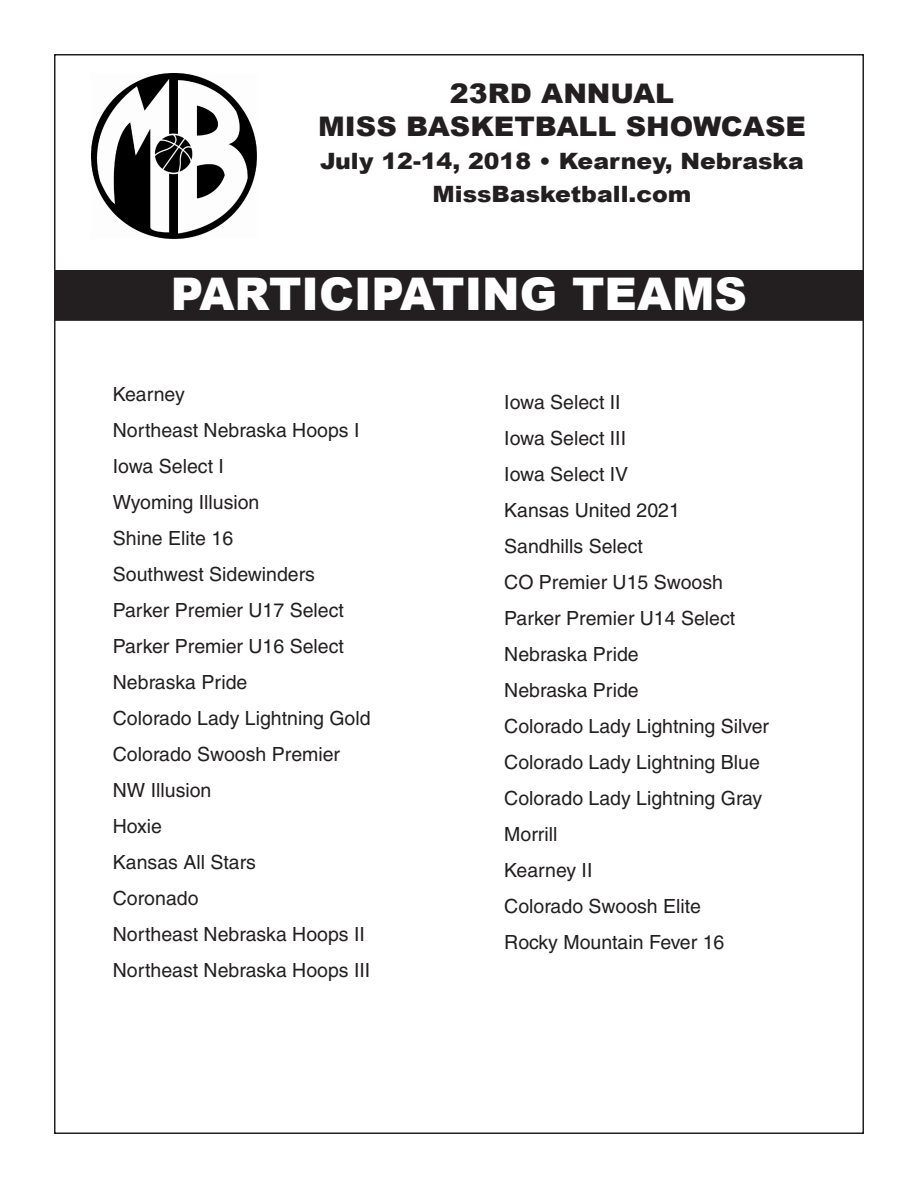
<style>
.page{position:relative;width:918px;height:1188px;background:#fff}
.page>*{position:absolute;margin:0;border:0;box-sizing:border-box;transform-origin:0 0}
.t1{font:900 45px "Arial";color:#fff}
.t2{font:900 27px "Arial";color:#231f20;scale:1.05 1}
.t3{font:900 22.5px "Arial";color:#231f20;scale:1.05 1}
.t4{font:19.5px "Helvetica";color:#231f20}
</style>
<div class="page">
<div style="left:55px;top:271px;width:808px;height:49px;background:#231f20"></div>
<div style="left:54px;top:270px;width:810px;height:51px;border:2px solid #231f20"></div>
<img style="left:91px;top:74px;width:165px;height:165px">
<p class="t2" style="left:450px;top:74px;width:215px">23RD ANNUAL</p>
<p class="t2" style="left:318px;top:107px;width:466px">MISS BASKETBALL SHOWCASE</p>
<p class="t3" style="left:320px;top:145px;width:463px">July 12-14, 2018 • Kearney, Nebraska</p>
<p class="t3" style="left:433px;top:178px;width:248px">MissBasketball.com</p>
<p class="t1" style="left:171px;top:262px;width:578px">PARTICIPATING TEAMS</p>
<p class="t4" style="left:113px;top:383px;width:73px">Kearney</p>
<p class="t4" style="left:113px;top:419px;width:248px">Northeast Nebraska Hoops I</p>
<p class="t4" style="left:113px;top:455px;width:113px">Iowa Select I</p>
<p class="t4" style="left:113px;top:491px;width:148px">Wyoming Illusion</p>
<p class="t4" style="left:113px;top:527px;width:122px">Shine Elite 16</p>
<p class="t4" style="left:113px;top:563px;width:204px">Southwest Sidewinders</p>
<p class="t4" style="left:113px;top:599px;width:233px">Parker Premier U17 Select</p>
<p class="t4" style="left:113px;top:635px;width:233px">Parker Premier U16 Select</p>
<p class="t4" style="left:113px;top:671px;width:136px">Nebraska Pride</p>
<p class="t4" style="left:113px;top:707px;width:259px">Colorado Lady Lightning Gold</p>
<p class="t4" style="left:113px;top:743px;width:229px">Colorado Swoosh Premier</p>
<p class="t4" style="left:113px;top:779px;width:100px">NW Illusion</p>
<p class="t4" style="left:113px;top:815px;width:51px">Hoxie</p>
<p class="t4" style="left:113px;top:851px;width:145px">Kansas All Stars</p>
<p class="t4" style="left:113px;top:887px;width:87px">Coronado</p>
<p class="t4" style="left:113px;top:923px;width:254px">Northeast Nebraska Hoops II</p>
<p class="t4" style="left:113px;top:959px;width:259px">Northeast Nebraska Hoops III</p>
<p class="t4" style="left:504px;top:390px;width:118px">Iowa Select II</p>
<p class="t4" style="left:504px;top:426px;width:123px">Iowa Select III</p>
<p class="t4" style="left:504px;top:462px;width:126px">Iowa Select IV</p>
<p class="t4" style="left:504px;top:498px;width:177px">Kansas United 2021</p>
<p class="t4" style="left:504px;top:534px;width:140px">Sandhills Select</p>
<p class="t4" style="left:504px;top:570px;width:220px">CO Premier U15 Swoosh</p>
<p class="t4" style="left:504px;top:606px;width:233px">Parker Premier U14 Select</p>
<p class="t4" style="left:504px;top:642px;width:136px">Nebraska Pride</p>
<p class="t4" style="left:504px;top:678px;width:136px">Nebraska Pride</p>
<p class="t4" style="left:504px;top:714px;width:266px">Colorado Lady Lightning Silver</p>
<p class="t4" style="left:504px;top:750px;width:257px">Colorado Lady Lightning Blue</p>
<p class="t4" style="left:504px;top:786px;width:260px">Colorado Lady Lightning Gray</p>
<p class="t4" style="left:504px;top:822px;width:55px">Morrill</p>
<p class="t4" style="left:504px;top:858px;width:90px">Kearney II</p>
<p class="t4" style="left:504px;top:894px;width:198px">Colorado Swoosh Elite</p>
<p class="t4" style="left:504px;top:930px;width:222px">Rocky Mountain Fever 16</p>
</div>
